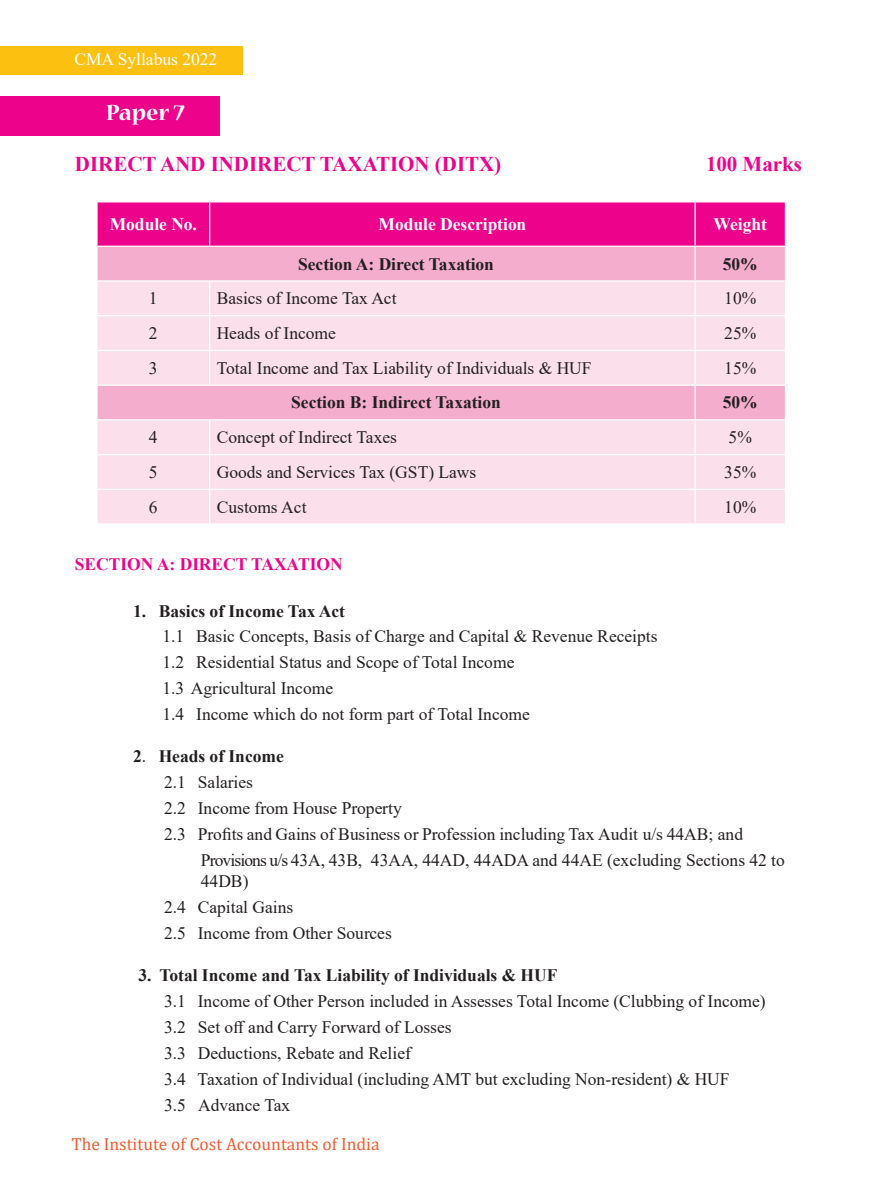
<style>
.page{position:relative;width:882px;height:1197px;background:#fff}
.page>*{position:absolute;margin:0;border:0;box-sizing:border-box;transform-origin:0 0}
.t1{font:700 24.5px "Nueva Std";color:#fff}
.t2{font:700 21px "Times New Roman";color:#ed028c}
.t3{font:17.5px/25.9px "Times New Roman";color:#231f20}
.t4{font:700 17.5px "Times New Roman";color:#231f20}
.t5{font:17.5px "Cambria";color:#f15d32}
.t6{font:700 17.5px "Times New Roman";color:#fff}
.t7{font:700 17.5px "Times New Roman";color:#ed028c}
.t8{font:17.5px "Times New Roman";color:#fff}
.s1{font-weight:400}
</style>
<div class="page">
<div style="left:0;top:46px;width:243px;height:28px;background:#fcc011"></div>
<div style="left:98px;top:203px;width:687px;height:43px;background:#ed028c"></div>
<div style="left:98px;top:247px;width:687px;height:33px;background:#f5adce"></div>
<svg style="left:98px;top:282px;width:687px;height:241px;background:#fad8e7"></svg>
<hr style="left:209px;top:203px;width:1px;height:43px;background:#fff">
<hr style="left:695px;top:203px;width:1px;height:43px;background:#fff">
<hr style="left:695px;top:247px;width:1px;height:33px;background:#fff">
<hr style="left:209px;top:282px;width:1px;height:33px;background:#fff">
<hr style="left:695px;top:282px;width:1px;height:33px;background:#fff">
<hr style="left:96px;top:315px;width:114px;height:1px;background:#fff">
<hr style="left:210px;top:315px;width:485px;height:1px;background:#fff">
<hr style="left:209px;top:316px;width:1px;height:34px;background:#fff">
<hr style="left:695px;top:315px;width:91px;height:1px;background:#fff">
<hr style="left:695px;top:316px;width:1px;height:34px;background:#fff">
<hr style="left:96px;top:350px;width:114px;height:1px;background:#fff">
<hr style="left:210px;top:350px;width:485px;height:1px;background:#fff">
<hr style="left:209px;top:351px;width:1px;height:34px;background:#fff">
<hr style="left:695px;top:350px;width:91px;height:1px;background:#fff">
<hr style="left:695px;top:351px;width:1px;height:34px;background:#fff">
<hr style="left:96px;top:385px;width:114px;height:1px;background:#fff">
<hr style="left:210px;top:385px;width:485px;height:1px;background:#fff">
<hr style="left:695px;top:385px;width:91px;height:1px;background:#fff">
<hr style="left:695px;top:386px;width:1px;height:33px;background:#fff">
<hr style="left:96px;top:419px;width:114px;height:1px;background:#fff">
<hr style="left:210px;top:419px;width:485px;height:1px;background:#fff">
<hr style="left:209px;top:420px;width:1px;height:34px;background:#fff">
<hr style="left:695px;top:419px;width:91px;height:1px;background:#fff">
<hr style="left:695px;top:420px;width:1px;height:34px;background:#fff">
<hr style="left:96px;top:454px;width:114px;height:1px;background:#fff">
<hr style="left:210px;top:454px;width:485px;height:1px;background:#fff">
<hr style="left:209px;top:455px;width:1px;height:34px;background:#fff">
<hr style="left:695px;top:454px;width:91px;height:1px;background:#fff">
<hr style="left:695px;top:455px;width:1px;height:34px;background:#fff">
<hr style="left:96px;top:489px;width:114px;height:1px;background:#fff">
<hr style="left:210px;top:489px;width:485px;height:1px;background:#fff">
<hr style="left:209px;top:490px;width:1px;height:33px;background:#fff">
<hr style="left:695px;top:489px;width:91px;height:1px;background:#fff">
<hr style="left:695px;top:490px;width:1px;height:33px;background:#fff">
<div style="left:0;top:96px;width:219px;height:40px;background:#ed028c"></div>
<p class="t8" style="left:74px;top:47px;width:144px">CMA Syllabus 2022</p>
<h1 class="t1" style="left:106px;top:101px;width:80px">Paper 7</h1>
<p class="t2" style="left:75px;top:149px;width:428px">DIRECT AND INDIRECT TAXATION (DITX)</p>
<p class="t2" style="left:706px;top:149px;width:97px">100 Marks</p>
<p class="t6" style="left:110px;top:212px;width:89px">Module No.</p>
<p class="t6" style="left:379px;top:212px;width:149px">Module Description</p>
<p class="t6" style="left:714px;top:212px;width:55px">Weight</p>
<p class="t4" style="left:298px;top:251px;width:197px">Section A: Direct Taxation</p>
<p class="t4" style="left:723px;top:251px;width:36px">50%</p>
<p class="t3" style="left:149px;top:285px;width:10px">1</p>
<p class="t3" style="left:217px;top:285px;width:181px">Basics of Income Tax Act</p>
<p class="t3" style="left:724px;top:285px;width:34px">10%</p>
<p class="t3" style="left:149px;top:320px;width:10px">2</p>
<p class="t3" style="left:217px;top:320px;width:121px">Heads of Income</p>
<p class="t3" style="left:724px;top:320px;width:34px">25%</p>
<p class="t3" style="left:149px;top:354px;width:10px">3</p>
<p class="t3" style="left:217px;top:354px;width:376px">Total Income and Tax Liability of Individuals &amp; HUF</p>
<p class="t3" style="left:724px;top:354px;width:34px">15%</p>
<p class="t4" style="left:291px;top:390px;width:211px">Section B: Indirect Taxation</p>
<p class="t4" style="left:723px;top:390px;width:36px">50%</p>
<p class="t3" style="left:149px;top:424px;width:10px">4</p>
<p class="t3" style="left:217px;top:424px;width:182px">Concept of Indirect Taxes</p>
<p class="t3" style="left:729px;top:424px;width:25px">5%</p>
<p class="t3" style="left:149px;top:459px;width:10px">5</p>
<p class="t3" style="left:217px;top:459px;width:261px">Goods and Services Tax (GST) Laws</p>
<p class="t3" style="left:724px;top:459px;width:34px">35%</p>
<p class="t3" style="left:149px;top:493px;width:10px">6</p>
<p class="t3" style="left:217px;top:493px;width:91px">Customs Act</p>
<p class="t3" style="left:724px;top:493px;width:34px">10%</p>
<p class="t7" style="left:75px;top:551px;width:269px">SECTION A: DIRECT TAXATION</p>
<p class="t4" style="left:133px;top:598px;width:213px">1. Basics of Income Tax Act</p>
<p class="t3" style="left:163px;top:623px;width:497px">1.1 Basic Concepts, Basis of Charge and Capital &amp; Revenue Receipts 1.2 Residential Status and Scope of Total Income<br>1.3 Agricultural Income<br>1.4 Income which do not form part of Total Income</p>
<p class="t4" style="left:133px;top:744px;width:152px">2<span class="s1">.</span> Heads of Income</p>
<p class="t3" style="left:164px;top:769px;width:90px">2.1 Salaries</p>
<p class="t3" style="left:164px;top:795px;width:239px">2.2 Income from House Property</p>
<p class="t3" style="left:164px;top:821px;width:580px">2.3 Profits and Gains of Business or Profession including Tax Audit u/s 44AB; and</p>
<p class="t3" style="left:201px;top:847px;width:586px">Provisions u/s 43A, 43B, 43AA, 44AD, 44ADA and 44AE (excluding Sections 42 to</p>
<p class="t3" style="left:164px;top:868px;width:229px;text-indent:37px">44DB)<br>2.4 Capital Gains<br>2.5 Income from Other Sources</p>
<p class="t4" style="left:139px;top:963px;width:420px">3. Total Income and Tax Liability of Individuals &amp; HUF</p>
<p class="t3" style="left:164px;top:988px;width:603px">3.1 Income of Other Person included in Assesses Total Income (Clubbing of Income)<br>3.2 Set off and Carry Forward of Losses<br>3.3 Deductions, Rebate and Relief<br>3.4 Taxation of Individual (including AMT but excluding Non-resident) &amp; HUF<br>3.5 Advance Tax</p>
<p class="t5" style="left:71px;top:1134px;width:310px">The Institute of Cost Accountants of India</p>
</div>
